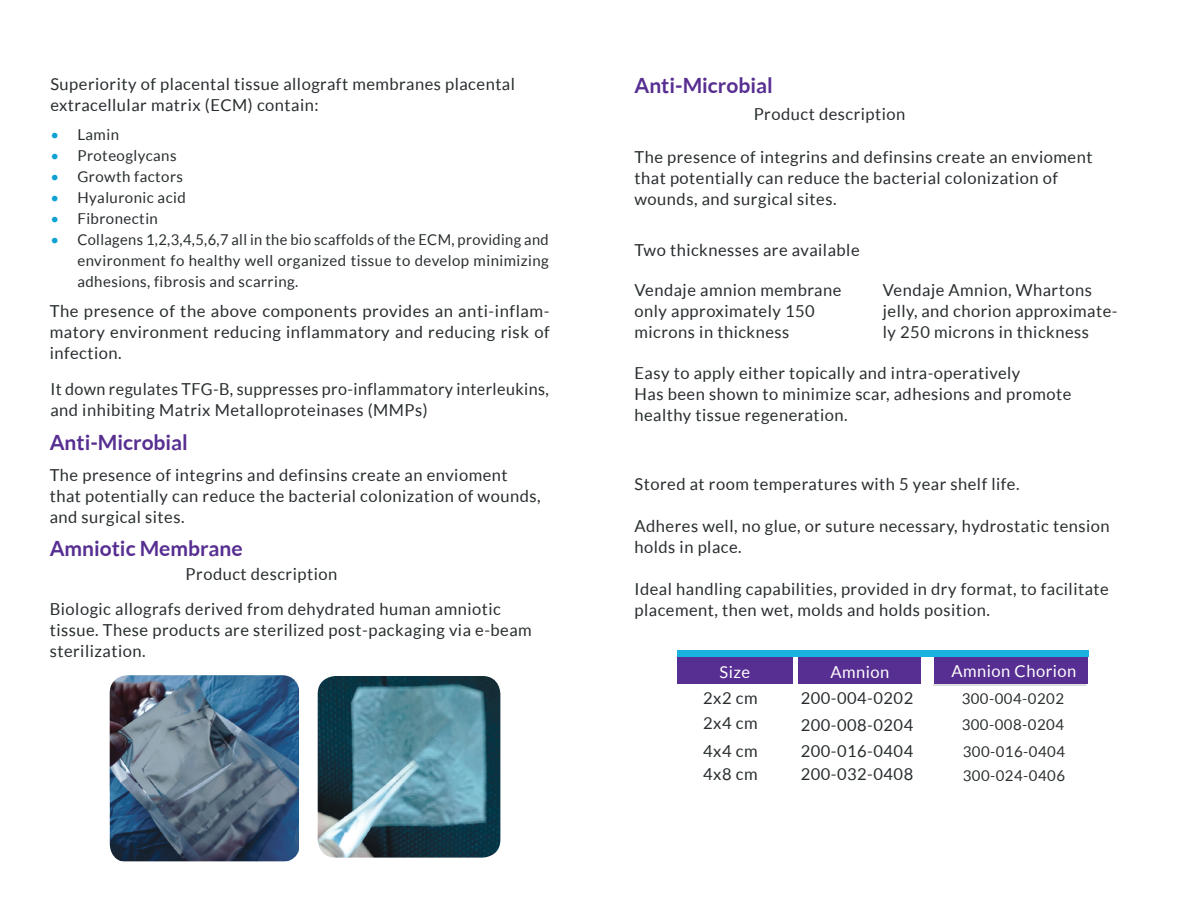
<style>
.page{position:relative;width:1188px;height:918px;background:#fff}
.page>*{position:absolute;margin:0;border:0;box-sizing:border-box;transform-origin:0 0}
.Body_Copy_-_Blk{font:700 21px "Lato";color:#572e91}
.Table_Copy{font:16.5px/21px "Lato";letter-spacing:.03em;color:#282d2f}
.Body_Copy{font:16.5px/21px "Lato";letter-spacing:.03em;color:#282d2f;text-align:justify}
.Body_Copy-2{font:16.5px "Lato";letter-spacing:.03em;color:#fff}
.t1{font:15px/21px "Lato";letter-spacing:.03em;color:#282d2f;text-align:justify}
.Table_Copy-2{font:15px "Lato";letter-spacing:.03em;color:#2a2e2f}
.s1{color:#0da2d2}
</style>
<div class="page">
<div style="left:677px;top:657px;width:116px;height:27px;background:#572e91"></div>
<div style="left:677px;top:651px;width:411px;height:6px;background:#1ab3e0"></div>
<div style="left:798px;top:657px;width:123px;height:27px;background:#572e91"></div>
<div style="left:935px;top:657px;width:153px;height:27px;background:#572e91"></div>
<hr style="left:933px;top:684px;width:153px;height:2px;background:#d1d4d4">
<img style="left:110px;top:675px;width:189px;height:187px">
<img style="left:318px;top:676px;width:182px;height:182px">
<p class="Table_Copy" style="left:50px;top:74px;width:466px">Superiority of placental tissue allograft membranes placental extracellular matrix (ECM) contain:</p>
<p class="t1" style="left:50px;top:124px;width:70px"><span class="s1">•</span> Lamin</p>
<p class="t1" style="left:50px;top:145px;width:128px"><span class="s1">•</span> Proteoglycans</p>
<p class="t1" style="left:50px;top:166px;width:134px"><span class="s1">•</span> Growth factors</p>
<p class="t1" style="left:50px;top:187px;width:137px"><span class="s1">•</span> Hyaluronic acid</p>
<p class="t1" style="left:50px;top:208px;width:109px"><span class="s1">•</span> Fibronectin</p>
<p class="t1" style="left:77px;top:229px;width:473px;text-indent:-27px"><span class="s1">•</span> Collagens 1,2,3,4,5,6,7 all in the bio scaffolds of the ECM, providing and environment fo healthy well organized tissue to develop minimizing adhesions, fibrosis and scarring.</p>
<p class="Body_Copy" style="left:50px;top:301px;width:501px">The presence of the above components provides an anti-inflam&shy;matory environment reducing inflammatory and reducing risk of infection.</p>
<p class="Body_Copy" style="left:50px;top:378px;width:500px">It down regulates TFG-B, suppresses pro-inflammatory interleukins, and inhibiting Matrix Metalloproteinases (MMPs)</p>
<p class="Body_Copy_-_Blk" style="left:50px;top:430px;width:140px">Anti-Microbial</p>
<p class="Table_Copy" style="left:50px;top:465px;width:492px">The presence of integrins and definsins create an envioment that potentially can reduce the bacterial colonization of wounds, and surgical sites.</p>
<p class="Body_Copy_-_Blk" style="left:50px;top:536px;width:194px">Amniotic Membrane</p>
<p class="Table_Copy" style="left:186px;top:563px;width:153px">Product description</p>
<p class="Table_Copy" style="left:50px;top:599px;width:484px">Biologic allografs derived from dehydrated human amniotic tissue. These products are sterilized post-packaging via e-beam sterilization.</p>
<p class="Body_Copy_-_Blk" style="left:634px;top:73px;width:140px">Anti-Microbial</p>
<p class="Table_Copy" style="left:754px;top:103px;width:153px">Product description</p>
<p class="Table_Copy" style="left:635px;top:146px;width:459px">The presence of integrins and definsins create an envioment that potentially can reduce the bacterial colonization of wounds, and surgical sites.</p>
<p class="Table_Copy" style="left:635px;top:239px;width:227px">Two thicknesses are available</p>
<p class="Table_Copy" style="left:635px;top:279px;width:208px">Vendaje amnion membrane only approximately 150 microns in thickness</p>
<p class="Table_Copy" style="left:635px;top:362px;width:387px">Easy to apply either topically and intra-operatively</p>
<p class="Table_Copy" style="left:635px;top:383px;width:439px">Has been shown to minimize scar, adhesions and promote healthy tissue regeneration.</p>
<p class="Table_Copy" style="left:883px;top:279px;width:236px">Vendaje Amnion, Whartons jelly, and chorion approximate&shy;ly 250 microns in thickness</p>
<p class="Table_Copy" style="left:635px;top:474px;width:387px">Stored at room temperatures with 5 year shelf life.</p>
<p class="Table_Copy" style="left:635px;top:516px;width:477px">Adheres well, no glue, or suture necessary, hydrostatic tension holds in place.</p>
<p class="Table_Copy" style="left:635px;top:579px;width:476px">Ideal handling capabilities, provided in dry format, to facilitate placement, then wet, molds and holds position.</p>
<p class="Body_Copy-2" style="left:720px;top:663px;width:32px">Size</p>
<p class="Body_Copy-2" style="left:830px;top:663px;width:60px">Amnion</p>
<p class="Body_Copy-2" style="left:951px;top:662px;width:127px">Amnion Chorion</p>
<p class="Body_Copy" style="left:703px;top:688px;width:56px">2x2 cm</p>
<p class="Table_Copy" style="left:801px;top:688px;width:114px">200-004-0202</p>
<p class="Table_Copy-2" style="left:962px;top:690px;width:104px">300-004-0202</p>
<p class="Body_Copy" style="left:703px;top:713px;width:56px">2x4 cm</p>
<p class="Table_Copy" style="left:801px;top:714px;width:114px">200-008-0204</p>
<p class="Table_Copy-2" style="left:962px;top:717px;width:104px">300-008-0204</p>
<p class="Body_Copy" style="left:703px;top:764px;width:56px">4x8 cm</p>
<p class="Table_Copy" style="left:801px;top:764px;width:114px">200-032-0408</p>
<p class="Table_Copy-2" style="left:963px;top:767px;width:104px">300-024-0406</p>
<p class="Body_Copy" style="left:703px;top:741px;width:56px">4x4 cm</p>
<p class="Table_Copy" style="left:801px;top:741px;width:114px">200-016-0404</p>
<p class="Table_Copy-2" style="left:963px;top:743px;width:104px">300-016-0404</p>
</div>
